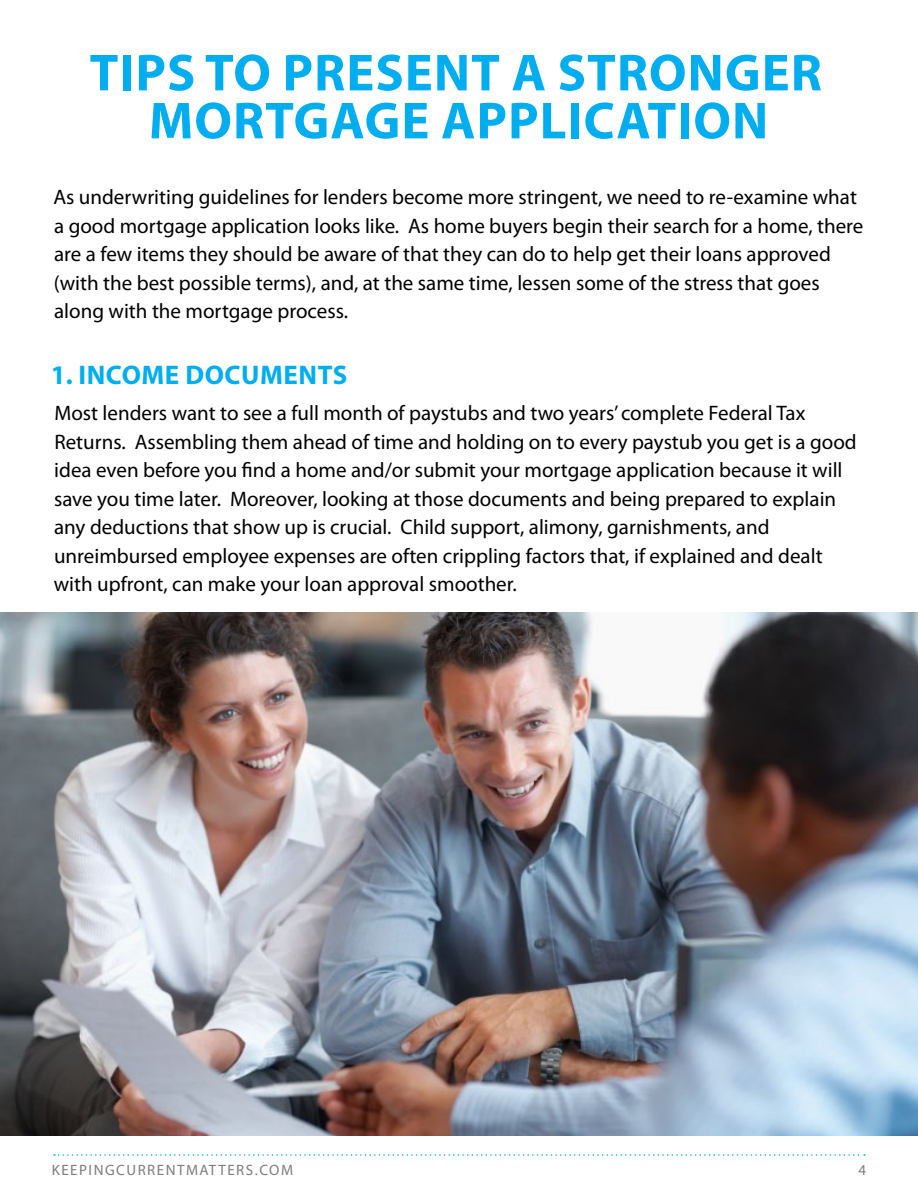
<style>
.page{position:relative;width:918px;height:1188px;background:#fff}
.page>*{position:absolute;margin:0;border:0;box-sizing:border-box;transform-origin:0 0}
.t1{font:700 52.5px/48px "Myriad Pro";letter-spacing:.02em;color:#00aeef;text-align:center}
.t2{font:700 27px "Myriad Pro";color:#00aeef}
.t3{font:21px/28.5px "Myriad Pro";color:#000}
.t4{font:15px "Myriad Pro";letter-spacing:.1em;color:#7d7d7d}
</style>
<div class="page">
<svg style="left:54px;top:1154px;width:811px;height:2px"></svg>
<img style="left:0;top:612px;width:918px;height:524px">
<h1 class="t1" style="left:90px;top:47px;width:734px">TIPS TO PRESENT A STRONGER<br>MORTGAGE APPLICATION</h1>
<p class="t3" style="left:53px;top:183px;width:812px">As underwriting guidelines for lenders become more stringent, we need to re-examine what a good mortgage application looks like. As home buyers begin their search for a home, there are a few items they should be aware of that they can do to help get their loans approved (with the best possible terms), and, at the same time, lessen some of the stress that goes along with the mortgage process.</p>
<p class="t2" style="left:51px;top:358px;width:55px">1. INCOME</p>
<p class="t2" style="left:185px;top:358px;width:19px">DOCUMENTS</p>
<p class="t3" style="left:54px;top:399px;width:804px">Most lenders want to see a full month of paystubs and two years’ complete Federal Tax Returns. Assembling them ahead of time and holding on to every paystub you get is a good idea even before you find a home and/or submit your mortgage application because it will save you time later. Moreover, looking at those documents and being prepared to explain any deductions that show up is crucial. Child support, alimony, garnishments, and unreimbursed employee expenses are often crippling factors that, if explained and dealt with upfront, can make your loan approval smoother.</p>
<p class="t4" style="left:52px;top:1161px;width:243px">KEEPINGCURRENTMATTERS.COM</p>
<p class="t4" style="left:859px;top:1161px;width:9px">4</p>
</div>
